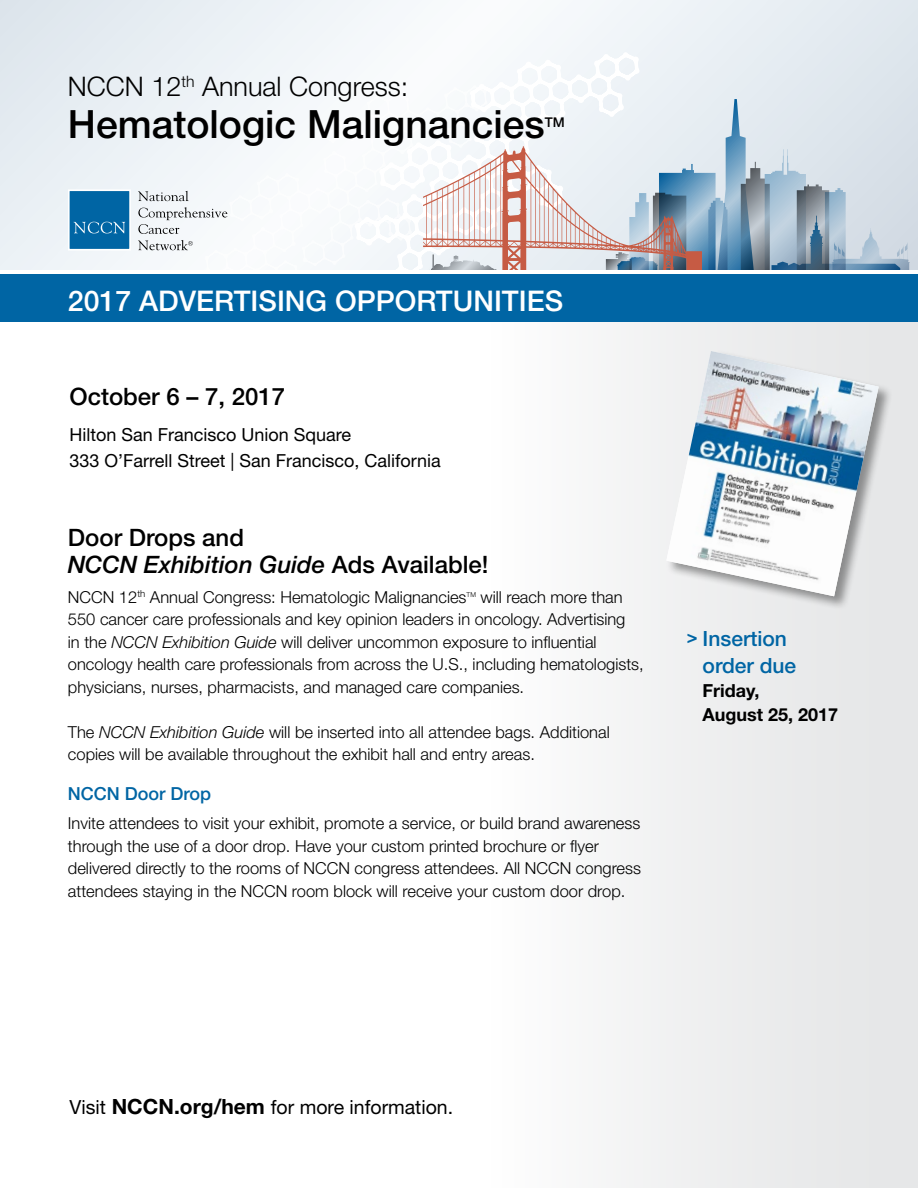
<style>
.page{position:relative;width:918px;height:1188px;background:#fff}
.page>*{position:absolute;margin:0;border:0;box-sizing:border-box;transform-origin:0 0}
.t1{font:500 39px "Helvetica Neue LT Std";color:#000}
.t2{font:500 28.5px "Helvetica Neue LT Std";color:#fff}
.t3{font:300 27px "Helvetica Neue LT Std";color:#000}
.sub{font:500 24px/27px "Helvetica Neue LT Std";color:#000}
.t4{font:500 21px/27px "Helvetica Neue LT Std";color:#0065a4}
.t5{font:19.5px "Helvetica Neue LT Std";color:#000}
.t6{font:18px "Helvetica Neue LT Std";color:#000}
.t7{font:700 18px/24px "Helvetica Neue LT Std";color:#000}
.sub-2{font:500 18px "Helvetica Neue LT Std";color:#0065a4}
.body{font:300 16.5px/22.5px "Helvetica Neue LT Std";color:#000}
.t8{font:500 13.5px "Helvetica Neue LT Std";color:#000}
.body-2{font:300 6.75px "Helvetica Neue LT Std";color:#000}
.s1{font-style:italic}
.s2{font-weight:700;font-size:18px}
.s3{font-weight:700;font-size:21px}
</style>
<div class="page">
<div style="left:491px;top:308px;width:427px;height:880px;background:#f1f1f2"></div>
<div style="left:665px;top:350px;width:228px;height:261px;background:#000;opacity:.4"></div>
<img style="left:666px;top:351px;width:213px;height:245px">
<div style="left:0;top:274px;width:918px;height:48px;background:#0065a4"></div>
<svg style="left:0;top:0;width:918px;height:270px"></svg>
<svg style="left:352px;top:49px;width:290px;height:50px"></svg>
<svg style="left:205px;top:85px;width:282px;height:185px"></svg>
<svg style="left:423px;top:99px;width:487px;height:171px"></svg>
<div style="left:68px;top:189px;width:63px;height:62px;background:#0065a4;border:2px solid #fff"></div>
<svg style="left:73px;top:222px;width:52px;height:11px"></svg>
<svg style="left:138px;top:191px;width:51px;height:10px"></svg>
<svg style="left:138px;top:207px;width:89px;height:27px"></svg>
<svg style="left:138px;top:240px;width:55px;height:10px"></svg>
<p class="t3" style="left:68px;top:70px;width:342px">NCCN 12<sup>th</sup> Annual Congress:</p>
<p class="t1" style="left:68px;top:101px;width:478px">Hematologic Malignancies</p>
<p class="t8" style="left:545px;top:115px;width:21px">tm</p>
<p class="t2" style="left:68px;top:284px;width:497px">2017 ADVERTISING OPPORTUNITIES</p>
<p class="sub" style="left:69px;top:383px;width:217px">October 6 – 7, 2017</p>
<p class="t6" style="left:69px;top:424px;width:283px">Hilton San Francisco Union Square</p>
<p class="t6" style="left:69px;top:450px;width:373px">333 O’Farrell Street | San Francisco, California</p>
<p class="sub" style="left:68px;top:524px;width:422px">Door Drops and<br><span class="s1">NCCN Exhibition Guide</span> Ads Available!</p>
<p class="body" style="left:68px;top:585px;width:400px">NCCN 12<sup>th</sup> Annual Congress: Hematologic Malignancies</p>
<p class="body-2" style="left:467px;top:591px;width:11px">tm</p>
<p class="body" style="left:68px;top:585px;width:577px;text-indent:413px">will reach more than 550 cancer care professionals and key opinion leaders in oncology. Advertising<br>in the <span class="s1">NCCN Exhibition Guide</span> will deliver uncommon exposure to influential oncology health care professionals from across the U.S., including hematologists, physicians, nurses, pharmacists, and managed care companies.</p>
<p class="body" style="left:68px;top:720px;width:543px">The <span class="s1">NCCN Exhibition Guide</span> will be inserted into all attendee bags. Additional copies will be available throughout the exhibit hall and entry areas.</p>
<p class="sub-2" style="left:68px;top:783px;width:145px">NCCN Door Drop</p>
<p class="body" style="left:68px;top:812px;width:575px">Invite attendees to visit your exhibit, promote a service, or build brand awareness through the use of a door drop. Have your custom printed brochure or flyer delivered directly to the rooms of NCCN congress attendees. All NCCN congress attendees staying in the NCCN room block will receive your custom door drop.</p>
<p class="t4" style="left:703px;top:625px;width:95px;text-indent:-16px"><span class="s2">&gt;</span> Insertion order due</p>
<p class="t7" style="left:703px;top:679px;width:137px">Friday,<br>August 25, 2017</p>
<p class="t5" style="left:69px;top:1096px;width:385px">Visit <span class="s3">NCCN.org/hem</span> for more information.</p>
</div>
